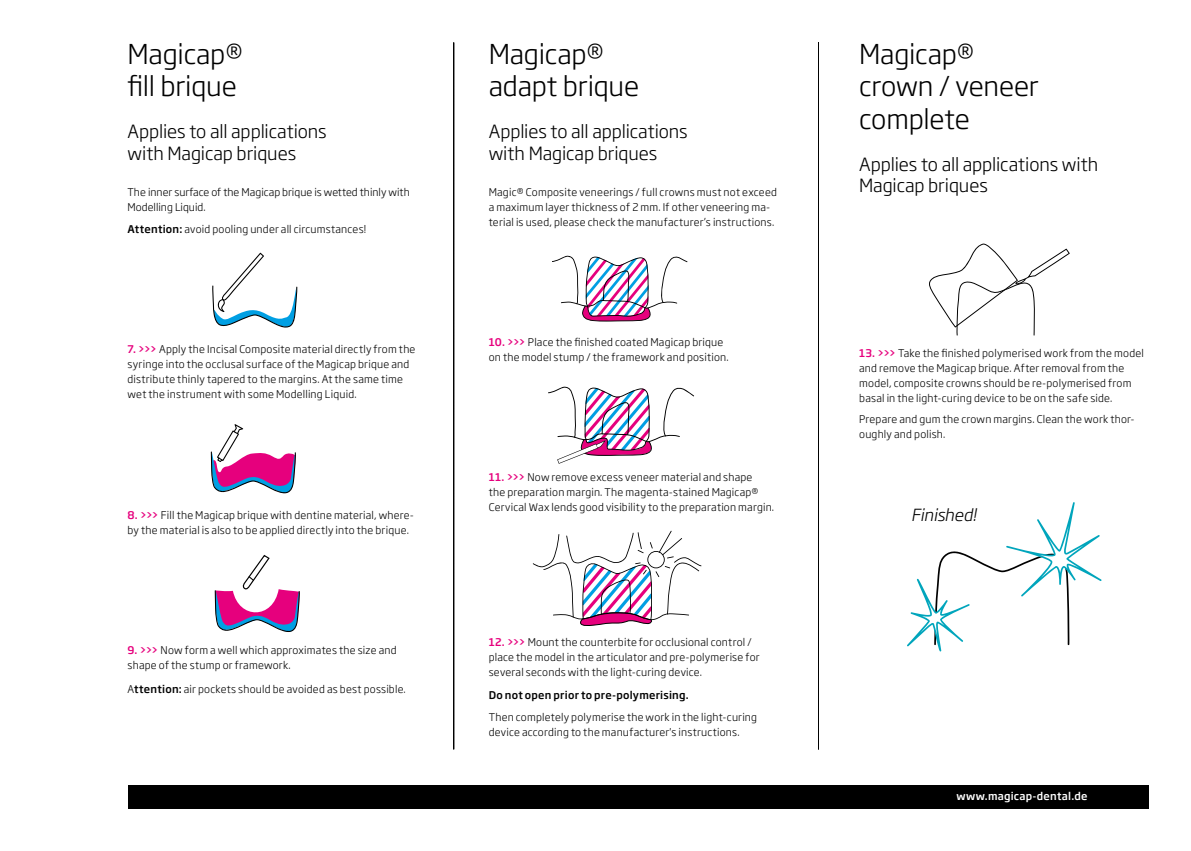
<style>
.page{position:relative;width:1191px;height:851px;background:#fff}
.page>*{position:absolute;margin:0;border:0;box-sizing:border-box;transform-origin:0 0}
.t1{font:300 27px/32.4px "Soho Gothic Pro";letter-spacing:-.01em;color:#000}
.t2{font:300 18px/21.6px "Soho Gothic Pro";letter-spacing:-.005em;color:#000}
.t3{font:italic 300 16.5px "Soho Gothic Pro";letter-spacing:-.005em;color:#000}
.t4{font:300 10.5px/15px "Soho Gothic Pro";letter-spacing:.02em;color:#000}
.t5{font:300 10.5px/15px "Soho Gothic Pro";color:#000}
.t6{font:500 10.5px "Soho Gothic Pro";letter-spacing:.02em;color:#000}
.t7{font:500 10.5px "Soho Gothic Pro";letter-spacing:.02em;color:#fff}
.s1{font-weight:500}
.s2{font-weight:500;color:#e6007d}
</style>
<div class="page">
<svg style="left:212px;top:253px;width:85px;height:74px"></svg>
<svg style="left:211px;top:424px;width:85px;height:70px"></svg>
<svg style="left:214px;top:554px;width:86px;height:78px"></svg>
<svg style="left:548px;top:386px;width:146px;height:77px"></svg>
<svg style="left:552px;top:256px;width:135px;height:65px"></svg>
<svg style="left:533px;top:530px;width:168px;height:96px"></svg>
<svg style="left:929px;top:243px;width:140px;height:92px"></svg>
<svg style="left:907px;top:502px;width:194px;height:149px"></svg>
<svg style="left:453px;top:42px;width:1px;height:707px"></svg>
<svg style="left:818px;top:42px;width:1px;height:707px"></svg>
<div style="left:128px;top:784px;width:1020px;height:24px;background:#000"></div>
<h1 class="t1" style="left:128px;top:36px;width:117px">Magicap® fill brique</h1>
<h2 class="t2" style="left:128px;top:120px;width:200px">Applies to all applications with Magicap briques</h2>
<p class="t5" style="left:128px;top:184px;width:284px">The inner surface of the Magicap brique is wetted thinly with<br>Modelling Liquid.</p>
<p class="t4" style="left:128px;top:221px;width:240px"><span class="s1">Attention:</span> avoid pooling under all circumstances!</p>
<p class="t4" style="left:128px;top:341px;width:289px"><span class="s2">7. &gt;&gt;&gt;</span> Apply the Incisal Composite material directly from the syringe into the occlusal surface of the Magicap brique and distribute thinly tapered to the margins. At the same time wet the instrument with some Modelling Liquid.</p>
<p class="t4" style="left:128px;top:506px;width:288px"><span class="s2">8. &gt;&gt;&gt;</span> Fill the Magicap brique with dentine material, where&shy;by the material is also to be applied directly into the brique.</p>
<p class="t4" style="left:128px;top:641px;width:270px"><span class="s2">9. &gt;&gt;&gt;</span> Now form a well which approximates the size and shape of the stump or framework.</p>
<p class="t4" style="left:128px;top:680px;width:280px">A<span class="s1">ttention:</span> air pockets should be avoided as best possible.</p>
<h1 class="t1" style="left:489px;top:36px;width:152px">Magicap® adapt brique</h1>
<h2 class="t2" style="left:489px;top:120px;width:200px">Applies to all applications with Magicap briques</h2>
<p class="t4" style="left:489px;top:184px;width:290px">Magic® Composite veneerings / full crowns must not exceed a maximum layer thickness of 2 mm. If other veneering ma&shy;terial is used, please check the manufacturer’s instructions.</p>
<p class="t4" style="left:489px;top:334px;width:241px"><span class="s2">10. &gt;&gt;&gt;</span> Place the finished coated Magicap brique on the model stump / the framework and position.</p>
<p class="t4" style="left:489px;top:469px;width:287px"><span class="s2">11. &gt;&gt;&gt;</span> Now remove excess veneer material and shape<br>the preparation margin. The magenta-stained Magicap®<br>Cervical Wax lends good visibility to the preparation margin.</p>
<p class="t4" style="left:489px;top:634px;width:272px"><span class="s2">12. &gt;&gt;&gt;</span> Mount the counterbite for occlusional control / place the model in the articulator and pre-polymerise for several seconds with the light-curing device.</p>
<p class="t6" style="left:489px;top:686px;width:201px">Do not open prior to pre-polymerising.</p>
<p class="t4" style="left:489px;top:709px;width:270px">Then completely polymerise the work in the light-curing device according to the manufacturer's instructions.</p>
<h1 class="t1" style="left:859px;top:36px;width:181px">Magicap® crown / veneer complete</h1>
<h2 class="t2" style="left:859px;top:152px;width:240px">Applies to all applications with<br>Magicap briques</h2>
<p class="t4" style="left:859px;top:345px;width:286px"><span class="s2">13. &gt;&gt;&gt;</span> Take the finished polymerised work from the model and remove the Magicap brique. After removal from the model, composite crowns should be re-polymerised from basal in the light-curing device to be on the safe side.</p>
<p class="t4" style="left:859px;top:411px;width:277px">Prepare and gum the crown margins. Clean the work thor&shy;oughly and polish.</p>
<h3 class="t3" style="left:911px;top:502px;width:67px">Finished!</h3>
<p class="t7" style="left:956px;top:788px;width:133px">www.magicap-dental.de</p>
</div>
